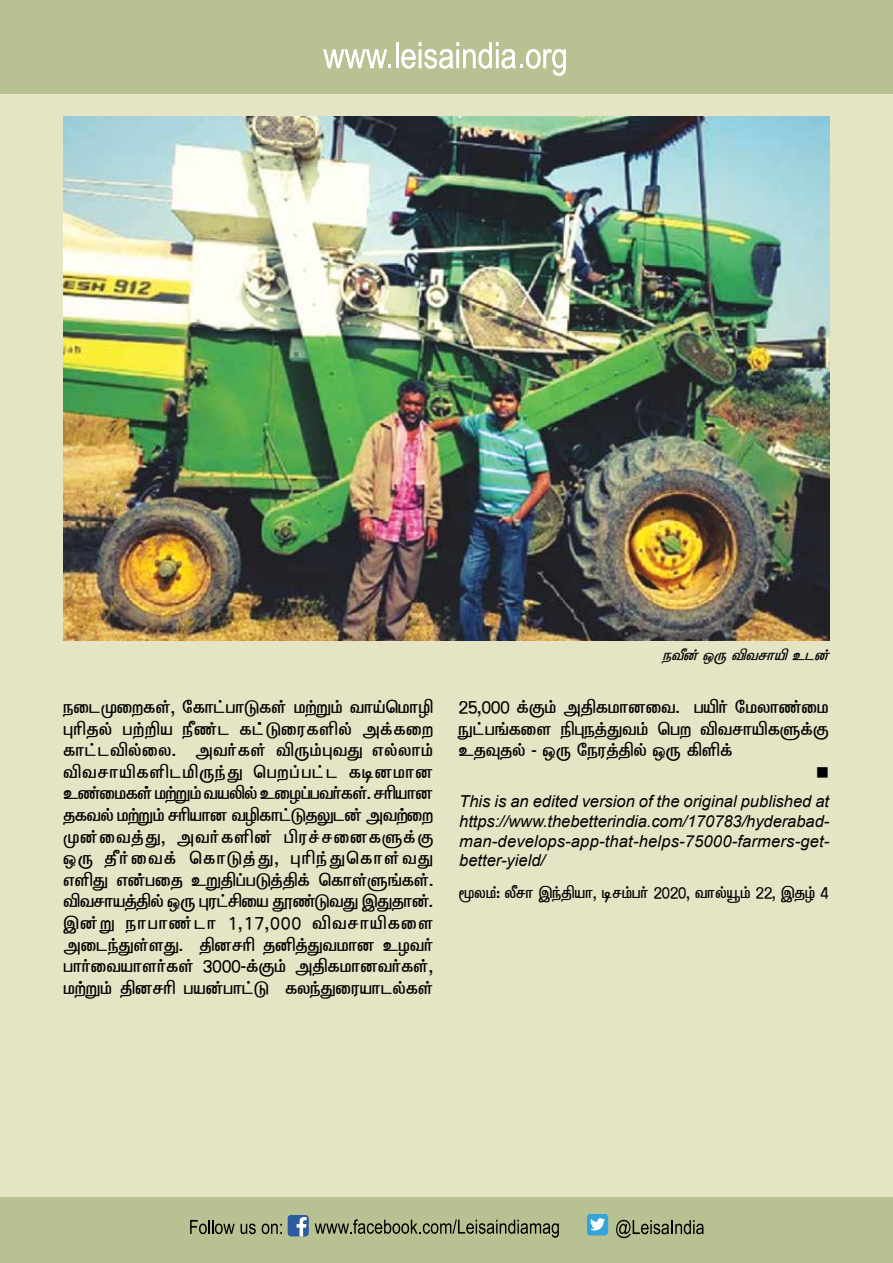
<style>
.page{position:relative;width:893px;height:1263px;background:#e5e4c5}
.page>*{position:absolute;margin:0;border:0;box-sizing:border-box;transform-origin:0 0}
.t1{font:18px/21.6px "Sun Tommy Tamil Normal";letter-spacing:.005em;color:#000;text-align:justify}
.t2{font:18px "Wingdings";color:#000}
.t3{font:italic 16.5px/19.8px "Arial";letter-spacing:.01em;color:#000;text-align:justify}
.t4{font:16.5px "Sun Tommy Tamil Normal";color:#000;scale:.95 1}
.t5{font:italic 15px "Sun Tommy Tamil Normal";color:#000}
</style>
<div class="page">
<div style="left:0;top:1198px;width:893px;height:65px;background:#b8c192"></div>
<svg style="left:190px;top:1220px;width:45px;height:14px"></svg>
<svg style="left:241px;top:1223px;width:15px;height:11px"></svg>
<svg style="left:262px;top:1223px;width:20px;height:11px"></svg>
<svg style="left:616px;top:1220px;width:88px;height:18px"></svg>
<svg style="left:315px;top:1219px;width:244px;height:19px"></svg>
<svg style="left:288px;top:1215px;width:21px;height:21px"></svg>
<svg style="left:587px;top:1214px;width:21px;height:21px"></svg>
<div style="left:0;top:0;width:893px;height:94px;background:#b8c192"></div>
<svg style="left:323px;top:49px;width:68px;height:19px"></svg>
<hr style="left:396px;top:42px;width:2px;height:26px;background:#fff">
<svg style="left:401px;top:42px;width:165px;height:34px"></svg>
<img style="left:64px;top:117px;width:765px;height:523px">
<p class="t5" style="left:663px;top:648px;width:172px">e tPd; xU tptrhapcld;</p>
<p class="t1" style="left:64px;top:698px;width:372px">eilKiwfs;&gt; Nfhl;ghLfs; kw;Wk; tha;nkhop Ghpjy; gw;wpa ePz;l fl;Liufspy; mf;fiw fhl;ltpy;iy. mth;fs; tpUk;GtJ vy;yhk; tptrhapfsplkpUe;J ngwg;gl;l fbdkhd cz;ikfs; kw;Wk; taypy; ciog;gth;fs;. rhpahd jfty; kw;Wk; rhpahd topfhl;LjYld; mtw;iw Kd;itj;J&gt; mth;fspd; gpur;ridfSf;F xU jPh;itf; nfhLj;J&gt; Ghpe;Jnfhs;tJ vspJ vd;gij cWjpg;gLj;jpf; nfhs;Sq;fs;. tptrhaj;jpy; xU Gul;rpia J}z;LtJ ,Jjhd;. ,d;W ehghz;lh 1&gt;17&gt;000 tptrhapfis mile;Js;sJ. jpdrhp jdpj;Jtkhd coth; ghh;itahsh;fs; 3000-f;Fk; mjpfkhdth;fs;&gt; kw;Wk; jpdrhp gad;ghl;L fye;Jiuahly;fs;</p>
<p class="t1" style="left:459px;top:698px;width:371px">25&gt;000 f;Fk; mjpfkhdit. gaph; Nkyhz;ik El;gq;fis epGej;Jtk; ngw tptrhapfSf;F cjTjy; - xU Neuj;jpy; xU fpspf;</p>
<p class="t2" style="left:816px;top:762px;width:15px">■</p>
<p class="t3" style="left:459px;top:791px;width:372px">This is an edited version of the original published at https://www.thebetterindia.com/170783/hyderabad&shy;man-develops-app-that-helps-75000-farmers-get&shy;better-yield/</p>
<p class="t4" style="left:459px;top:885px;width:391px">%yk:; yPrh ,e;jpah&gt; brk;gh; 2020&gt; thy;A+k; 22&gt; ,jo; 4</p>
</div>
